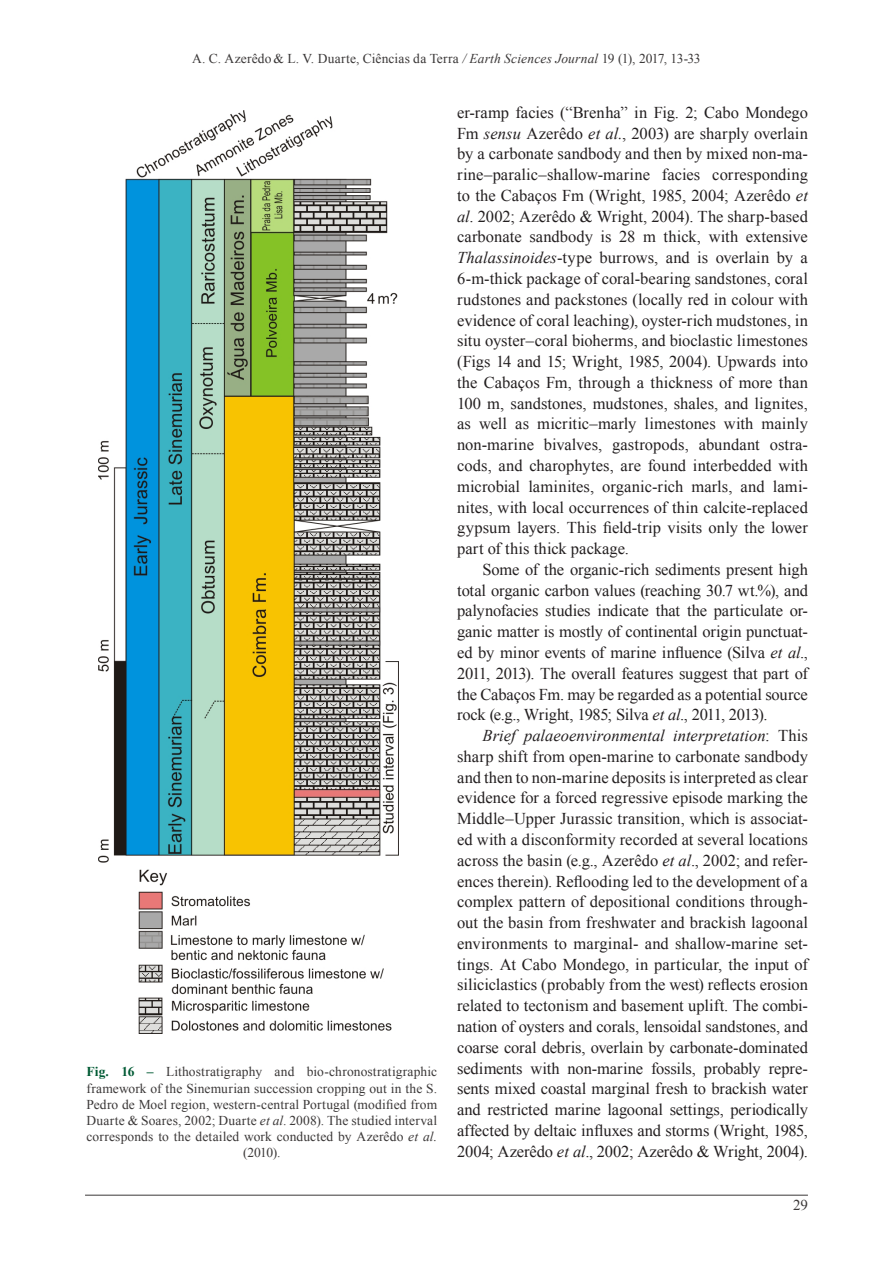
<style>
.page{position:relative;width:893px;height:1263px;background:#fff}
.page>*{position:absolute;margin:0;border:0;box-sizing:border-box;transform-origin:0 0}
.Texto_do_Artigo{font:16.5px/20.9px "Times New Roman";letter-spacing:-.01em;color:#231f20;text-align:justify}
.t1{font:15px "Times New Roman";color:#3b3838}
.Texto_do_Artigo-2{font:13.5px/16.2px "Times New Roman";letter-spacing:.01em;color:#3b3838;text-align:center}
.s1{font-style:italic}
.s2{font-weight:700;color:#005a34}
</style>
<div class="page">
<hr style="left:85px;top:1195px;width:723px;height:1px;background:#3b3838">
<img style="left:98px;top:111px;width:300px;height:922px">
<p class="Texto_do_Artigo-2" style="left:192px;top:50px;width:510px">A. C. Azerêdo&amp; L. V. Duarte, Ciências da Terra <span class="s1">/ Earth Sciences Journal</span> 19 (1), 2017, 13-33</p>
<p class="Texto_do_Artigo-2" style="left:86px;top:1063px;width:352px"><span class="s2">Fig. 16 –</span> Lithostratigraphy and bio-chronostratigraphic framework of the Sinemurian succession cropping out in the S.<br>Pedro de Moel region, western-central Portugal (modified from Duarte &amp; Soares, 2002; Duarte <span class="s1">et al</span>. 2008). The studied interval corresponds to the detailed work conducted by Azerêdo <span class="s1">et al. </span>(2010).</p>
<p class="Texto_do_Artigo" style="left:457px;top:102px;width:352px">er-ramp facies (“Brenha” in Fig. 2; Cabo Mondego Fm <span class="s1">sensu</span> Azerêdo <span class="s1">et al.</span>, 2003) are sharply overlain by a carbonate sandbody and then by mixed non-ma&shy;rine–paralic–shallow-marine facies corresponding to the Cabaços Fm (Wright, 1985, 2004; Azerêdo <span class="s1">et al</span>. 2002; Azerêdo &amp; Wright, 2004). The sharp-based carbonate sandbody is 28 m thick, with extensive <span class="s1">Thalassinoides</span>-type burrows, and is overlain by a 6-m-thick package of coral-bearing sandstones, coral rudstones and packstones (locally red in colour with evidence of coral leaching), oyster-rich mudstones, in situ oyster–coral bioherms, and bioclastic limestones (Figs 14 and 15; Wright, 1985, 2004). Upwards into the Cabaços Fm, through a thickness of more than 100 m, sandstones, mudstones, shales, and lignites, as well as micritic–marly limestones with mainly non-marine bivalves, gastropods, abundant ostra&shy;cods, and charophytes, are found interbedded with microbial laminites, organic-rich marls, and lami&shy;nites, with local occurrences of thin calcite-replaced gypsum layers. This field-trip visits only the lower part of this thick package.</p>
<p class="Texto_do_Artigo" style="left:457px;top:559px;width:352px;text-indent:26px">Some of the organic-rich sediments present high total organic carbon values (reaching 30.7 wt.%), and palynofacies studies indicate that the particulate or&shy;ganic matter is mostly of continental origin punctuat&shy;ed by minor events of marine influence (Silva <span class="s1">et al</span>., 2011, 2013). The overall features suggest that part of the Cabaços Fm. may be regarded as a potential source rock (e.g., Wright, 1985; Silva <span class="s1">et al</span>., 2011, 2013).</p>
<p class="Texto_do_Artigo" style="left:457px;top:725px;width:352px;text-indent:26px"><span class="s1">Brief palaeoenvironmental interpretation</span>: This sharp shift from open-marine to carbonate sandbody and then to non-marine deposits is interpreted as clear evidence for a forced regressive episode marking the Middle–Upper Jurassic transition, which is associat&shy;ed with a disconformity recorded at several locations across the basin (e.g., Azerêdo <span class="s1">et al</span>., 2002; and refer&shy;ences therein). Reflooding led to the development of a complex pattern of depositional conditions through&shy;out the basin from freshwater and brackish lagoonal environments to marginal- and shallow-marine set&shy;tings. At Cabo Mondego, in particular, the input of siliciclastics (probably from the west) reflects erosion related to tectonism and basement uplift. The combi&shy;nation of oysters and corals, lensoidal sandstones, and coarse coral debris, overlain by carbonate-dominated sediments with non-marine fossils, probably repre&shy;sents mixed coastal marginal fresh to brackish water and restricted marine lagoonal settings, periodically affected by deltaic influxes and storms (Wright, 1985, 2004; Azerêdo <span class="s1">et al</span>., 2002; Azerêdo &amp; Wright, 2004).</p>
<p class="t1" style="left:793px;top:1194px;width:16px">29</p>
</div>
